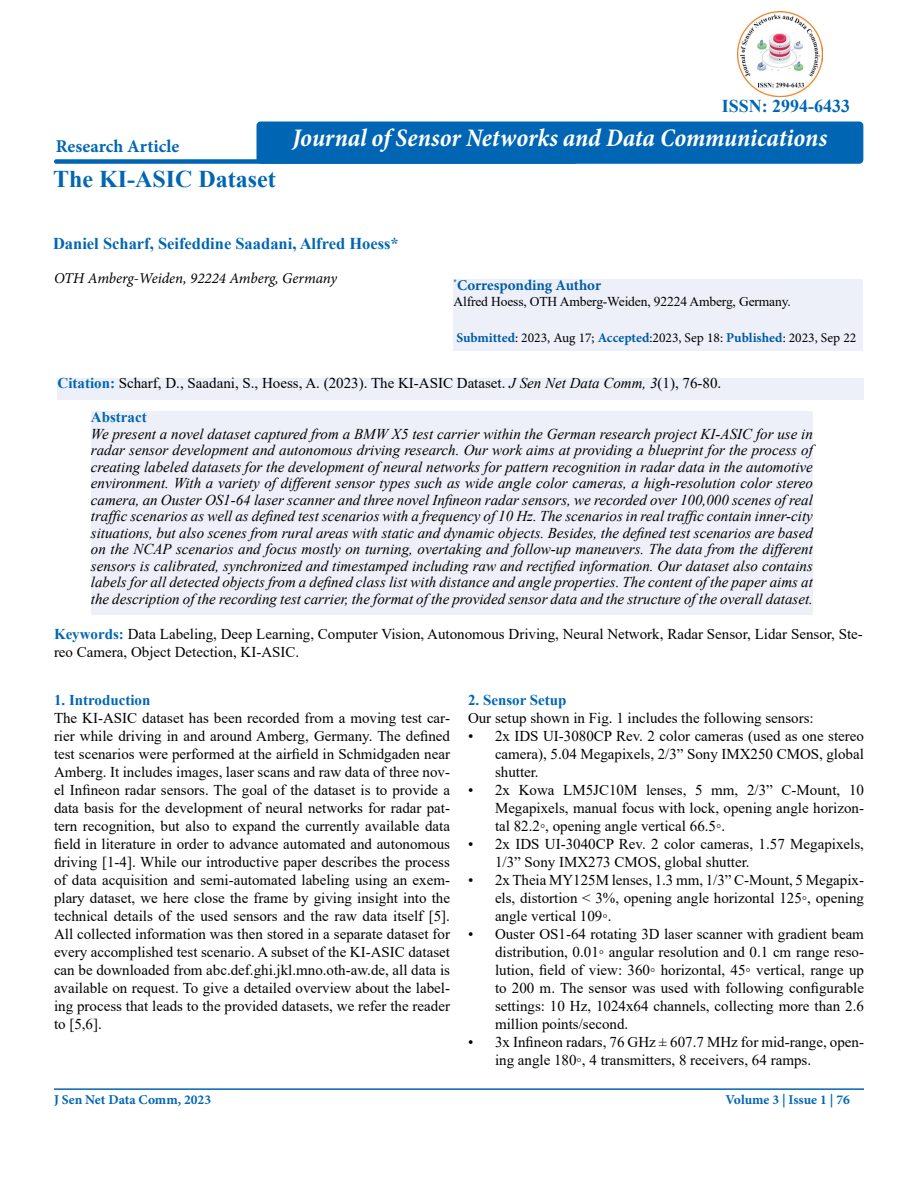
<style>
.page{position:relative;width:918px;height:1188px;background:#fff}
.page>*{position:absolute;margin:0;border:0;box-sizing:border-box;transform-origin:0 0}
.t1{font:italic 700 condensed 25.5px "Minion Pro";letter-spacing:-.005em;color:#fff}
.t2{font:700 24px "Times New Roman";color:#0066b3}
.t3{font:700 18px "Minion Pro";color:#0066b3}
.t4{font:700 18px "Times New Roman";color:#0066b3}
.t5{font:700 16.5px "Times New Roman";color:#0066b3}
.t6{font:15px/18px "Times New Roman";color:#000;text-align:justify}
.t7{font:italic 15px/16.5px "Times New Roman";color:#000;text-align:justify}
.t8{font:italic 15px "Minion Pro";letter-spacing:-.005em;color:#000}
.t9{font:700 15px "Times New Roman";color:#0066b3}
.t10{font:700 15px "Minion Pro";color:#005da4}
.t11{font:13.5px "Minion Pro";color:#000}
.t12{font:13.5px "Times New Roman";letter-spacing:-.01em;color:#000}
.t13{font:700 13.5px "Minion Pro";color:#0066b3}
.s1{font-weight:700;color:#005da4}
.s2{font-weight:700;color:#0066b3}
.s3{font-style:italic}
</style>
<div class="page">
<div style="left:58px;top:378px;width:806px;height:22px;background:#eef0f9"></div>
<div style="left:54px;top:159px;width:523px;height:5px;background:#0066b3;border-radius:2px"></div>
<hr style="left:54px;top:1088px;width:810px;height:2px;background:#0066b3">
<div style="left:257px;top:122px;width:606px;height:42px;background:#0066b3;border-radius:4px"></div>
<div style="left:453px;top:279px;width:410px;height:72px;background:#eef0f9"></div>
<div style="left:91px;top:411px;width:722px;height:204px;background:#eef0f9"></div>
<img style="left:737px;top:11px;width:85px;height:86px">
<p class="t3" style="left:56px;top:133px;width:125px">Research Article</p>
<h2 class="t2" style="left:53px;top:162px;width:224px">The KI-ASIC Dataset</h2>
<p class="t4" style="left:722px;top:93px;width:130px">ISSN: 2994-6433</p>
<h1 class="t1" style="left:293px;top:120px;width:536px">Journal of Sensor Networks and Data Communications</h1>
<p class="t5" style="left:53px;top:231px;width:347px">Daniel Scharf, Seifeddine Saadani, Alfred Hoess*</p>
<p class="t8" style="left:54px;top:268px;width:285px">OTH Amberg-Weiden, 92224 Amberg, Germany</p>
<p class="t10" style="left:453px;top:275px;width:149px"><sup>*</sup>Corresponding Author</p>
<p class="t12" style="left:453px;top:292px;width:339px">Alfred Hoess, OTH Amberg-Weiden, 92224 Amberg, Germany.</p>
<p class="t11" style="left:456px;top:329px;width:401px"><span class="s1">Submitted</span>: 2023, Aug 17; <span class="s1">Accepted</span>:2023, Sep 18: <span class="s1">Published</span>: 2023, Sep 22</p>
<p class="t6" style="left:58px;top:374px;width:665px"><span class="s2">Citation:</span> Scharf, D., Saadani, S., Hoess, A. (2023). The KI-ASIC Dataset. <span class="s3">J Sen Net Data Comm, 3</span>(1), 76-80.</p>
<p class="t9" style="left:91px;top:406px;width:57px">Abstract</p>
<p class="t7" style="left:91px;top:425px;width:724px">We present a novel dataset captured from a BMW X5 test carrier within the German research project KI-ASIC for use in radar sensor development and autonomous driving research. Our work aims at providing a blueprint for the process of creating labeled datasets for the development of neural networks for pattern recognition in radar data in the automotive environment. With a variety of different sensor types such as wide angle color cameras, a high-resolution color stereo camera, an Ouster OS1-64 laser scanner and three novel Infineon radar sensors, we recorded over 100,000 scenes of real traffic scenarios as well as defined test scenarios with a frequency of 10 Hz. The scenarios in real traffic contain inner-city situations, but also scenes from rural areas with static and dynamic objects. Besides, the defined test scenarios are based on the NCAP scenarios and focus mostly on turning, overtaking and follow-up maneuvers. The data from the different sensors is calibrated, synchronized and timestamped including raw and rectified information. Our dataset also contains labels for all detected objects from a defined class list with distance and angle properties. The content of the paper aims at the description of the recording test carrier, the format of the provided sensor data and the structure of the overall dataset.</p>
<p class="t6" style="left:54px;top:625px;width:810px"><span class="s2">Keywords:</span> Data Labeling, Deep Learning, Computer Vision, Autonomous Driving, Neural Network, Radar Sensor, Lidar Sensor, Ste&shy;reo Camera, Object Detection, KI-ASIC.</p>
<p class="t9" style="left:54px;top:689px;width:98px">1. Introduction</p>
<p class="t6" style="left:54px;top:708px;width:398px">The KI-ASIC dataset has been recorded from a moving test car&shy;rier while driving in and around Amberg, Germany. The defined test scenarios were performed at the airfield in Schmidgaden near Amberg. It includes images, laser scans and raw data of three nov&shy;el Infineon radar sensors. The goal of the dataset is to provide a data basis for the development of neural networks for radar pat&shy;tern recognition, but also to expand the currently available data field in literature in order to advance automated and autonomous driving [1-4]. While our introductive paper describes the process of data acquisition and semi-automated labeling using an exem&shy;plary dataset, we here close the frame by giving insight into the technical details of the used sensors and the raw data itself [5].<br>All collected information was then stored in a separate dataset for every accomplished test scenario. A subset of the KI-ASIC dataset can be downloaded from abc.def.ghi.jkl.mno.oth-aw.de, all data is available on request. To give a detailed overview about the label&shy;ing process that leads to the provided datasets, we refer the reader to [5,6].</p>
<p class="t9" style="left:468px;top:689px;width:100px">2. Sensor Setup</p>
<p class="t6" style="left:468px;top:708px;width:347px">Our setup shown in Fig. 1 includes the following sensors:</p>
<p class="t6" style="left:495px;top:726px;width:371px;text-indent:-27px">• 2x IDS UI-3080CP Rev. 2 color cameras (used as one stereo camera), 5.04 Megapixels, 2/3” Sony IMX250 CMOS, global shutter.</p>
<p class="t6" style="left:495px;top:780px;width:371px;text-indent:-27px">• 2x Kowa LM5JC10M lenses, 5 mm, 2/3” C-Mount, 10<br>Megapixels, manual focus with lock, opening angle horizon&shy;tal 82.2◦, opening angle vertical 66.5◦.</p>
<p class="t6" style="left:495px;top:834px;width:370px;text-indent:-27px">• 2x IDS UI-3040CP Rev. 2 color cameras, 1.57 Megapixels,<br>1/3” Sony IMX273 CMOS, global shutter.</p>
<p class="t6" style="left:495px;top:870px;width:371px;text-indent:-27px">• 2x Theia MY125M lenses, 1.3 mm, 1/3” C-Mount, 5 Megapix&shy;els, distortion &lt; 3%, opening angle horizontal 125◦, opening angle vertical 109◦.</p>
<p class="t6" style="left:495px;top:924px;width:371px;text-indent:-27px">• Ouster OS1-64 rotating 3D laser scanner with gradient beam distribution, 0.01◦ angular resolution and 0.1 cm range reso&shy;lution, field of view: 360◦ horizontal, 45◦ vertical, range up to 200 m. The sensor was used with following configurable settings: 10 Hz, 1024x64 channels, collecting more than 2.6 million points/second.</p>
<p class="t6" style="left:495px;top:1032px;width:371px;text-indent:-27px">• 3x Infineon radars, 76 GHz ± 607.7 MHz for mid-range, open&shy;ing angle 180◦, 4 transmitters, 8 receivers, 64 ramps.</p>
<p class="t13" style="left:54px;top:1090px;width:159px">J Sen Net Data Comm, 2023</p>
<p class="t13" style="left:726px;top:1090px;width:126px">Volume 3 | Issue 1 | 76</p>
</div>
